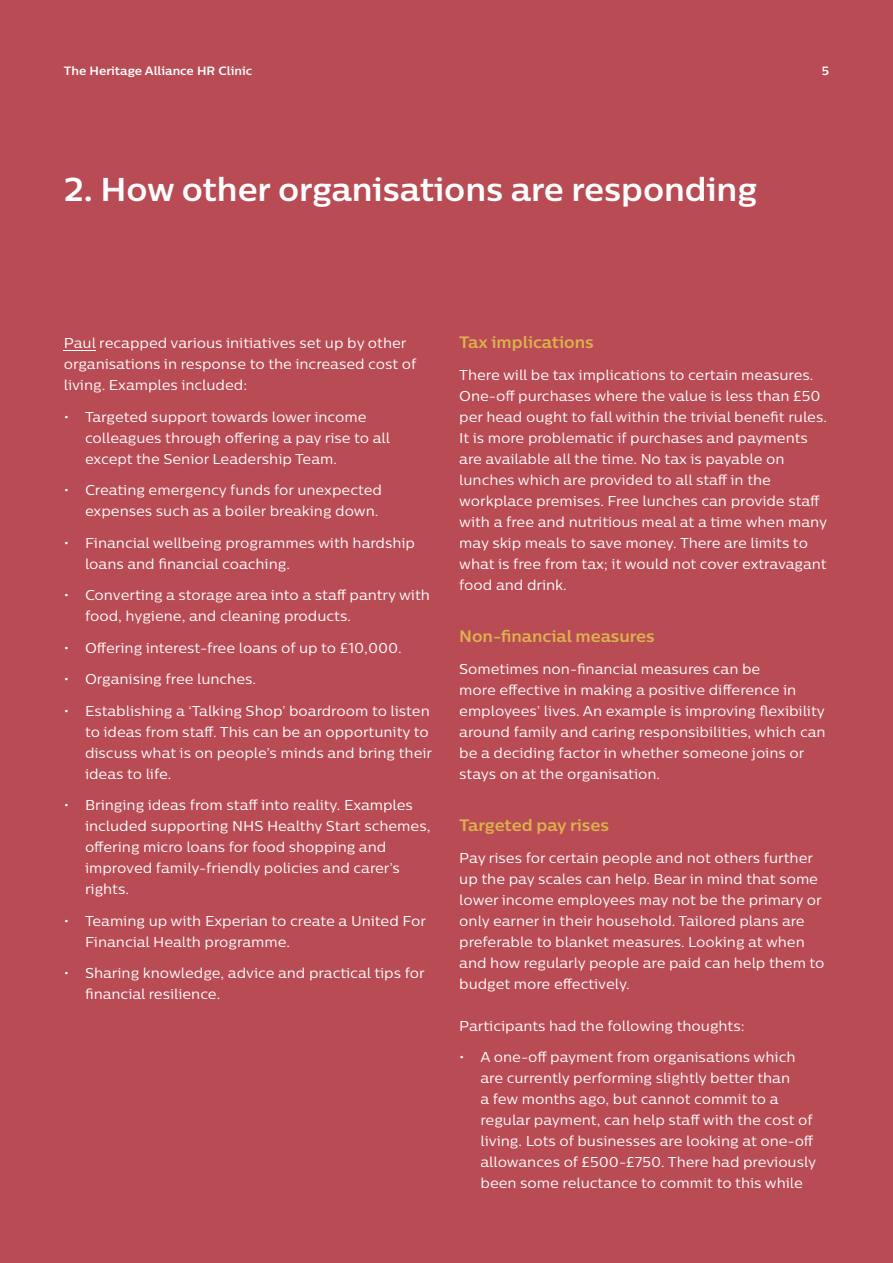
<style>
.page{position:relative;width:893px;height:1263px;background:#b94b54}
.page>*{position:absolute;margin:0;border:0;box-sizing:border-box;transform-origin:0 0}
.t1{font:700 33px "Centrale Sans";letter-spacing:-.005em;color:#fff}
.t2{font:700 16.5px "Centrale Sans";letter-spacing:-.005em;color:#ddb24d}
.t3{font:14.25px/21px "Centrale Sans";letter-spacing:-.005em;color:#fff}
.t4{font:700 12px "Centrale Sans";color:#fff}
</style>
<div class="page">
<hr style="left:64px;top:350px;width:32px;height:1px;background:#fff">
<p class="t4" style="left:64px;top:63px;width:190px">The Heritage Alliance HR Clinic</p>
<p class="t4" style="left:822px;top:63px;width:9px">5</p>
<h1 class="t1" style="left:64px;top:168px;width:695px">2. How other organisations are responding</h1>
<p class="t3" style="left:64px;top:332px;width:354px">Paul recapped various initiatives set up by other organisations in response to the increased cost of living. Examples included:</p>
<p class="t3" style="left:85px;top:406px;width:307px;text-indent:-21px">• Targeted support towards lower income colleagues through offering a pay rise to all except the Senior Leadership Team.</p>
<p class="t3" style="left:64px;top:479px;width:320px;text-align:right">• Creating emergency funds for unexpected expenses such as a boiler breaking down.</p>
<p class="t3" style="left:85px;top:532px;width:332px;text-indent:-21px">• Financial wellbeing programmes with hardship loans and financial coaching.</p>
<p class="t3" style="left:85px;top:584px;width:346px;text-indent:-21px">• Converting a storage area into a staff pantry with food, hygiene, and cleaning products.</p>
<p class="t3" style="left:64px;top:637px;width:340px">• Offering interest-free loans of up to £10,000.</p>
<p class="t3" style="left:64px;top:668px;width:194px">• Organising free lunches.</p>
<p class="t3" style="left:85px;top:700px;width:349px;text-indent:-21px">• Establishing a ‘Talking Shop’ boardroom to listen to ideas from staff. This can be an opportunity to discuss what is on people’s minds and bring their ideas to life.</p>
<p class="t3" style="left:85px;top:794px;width:347px;text-indent:-21px">• Bringing ideas from staff into reality. Examples included supporting NHS Healthy Start schemes, offering micro loans for food shopping and improved family-friendly policies and carer’s rights.</p>
<p class="t3" style="left:85px;top:910px;width:343px;text-indent:-21px">• Teaming up with Experian to create a United For<br>Financial Health programme.</p>
<p class="t3" style="left:85px;top:962px;width:341px;text-indent:-21px">• Sharing knowledge, advice and practical tips for financial resilience.</p>
<p class="t2" style="left:459px;top:332px;width:136px">Tax implications</p>
<p class="t3" style="left:459px;top:364px;width:369px">There will be tax implications to certain measures.<br>One-off purchases where the value is less than £50 per head ought to fall within the trivial benefit rules.<br>It is more problematic if purchases and payments are available all the time. No tax is payable on lunches which are provided to all staff in the workplace premises. Free lunches can provide staff with a free and nutritious meal at a time when many may skip meals to save money. There are limits to what is free from tax; it would not cover extravagant food and drink.</p>
<p class="t2" style="left:459px;top:626px;width:197px">Non-financial measures</p>
<p class="t3" style="left:459px;top:658px;width:368px">Sometimes non-financial measures can be<br>more effective in making a positive difference in employees’ lives. An example is improving flexibility around family and caring responsibilities, which can be a deciding factor in whether someone joins or stays on at the organisation.</p>
<p class="t2" style="left:459px;top:815px;width:151px">Targeted pay rises</p>
<p class="t3" style="left:459px;top:847px;width:367px">Pay rises for certain people and not others further up the pay scales can help. Bear in mind that some lower income employees may not be the primary or only earner in their household. Tailored plans are preferable to blanket measures. Looking at when and how regularly people are paid can help them to budget more effectively.</p>
<p class="t3" style="left:459px;top:1015px;width:287px">Participants had the following thoughts:</p>
<p class="t3" style="left:480px;top:1046px;width:337px;text-indent:-21px">• A one-off payment from organisations which are currently performing slightly better than<br>a few months ago, but cannot commit to a regular payment, can help staff with the cost of living. Lots of businesses are looking at one-off allowances of £500-£750. There had previously been some reluctance to commit to this while</p>
</div>
